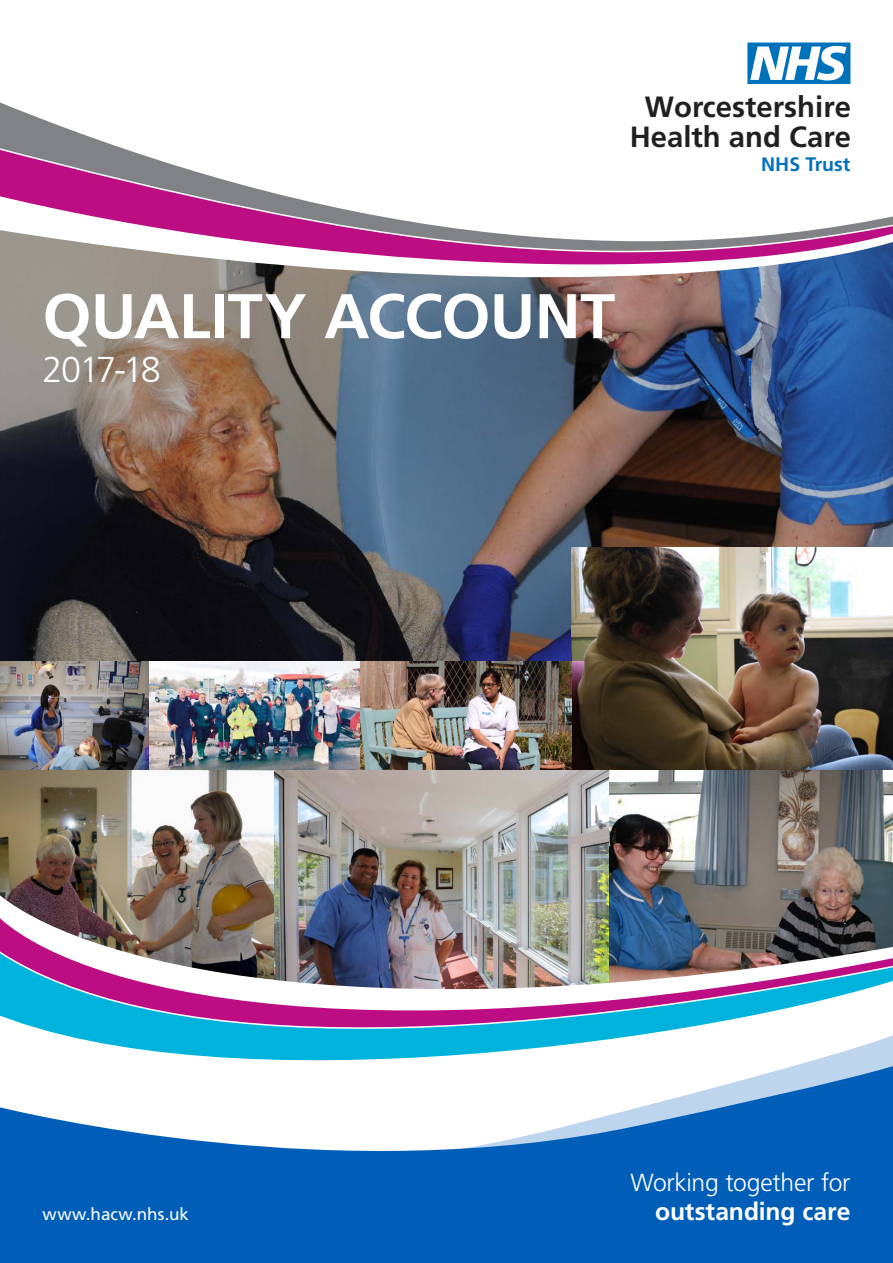
<style>
.page{position:relative;width:893px;height:1263px;background:#fff}
.page>*{position:absolute;margin:0;border:0;box-sizing:border-box;transform-origin:0 0}
.t1{font:700 63px "Frutiger";letter-spacing:-.01em;color:#fff}
.t2{font:300 36px "Frutiger";letter-spacing:-.06em;color:#fff}
.t3{font:700 29.25px/29.7px "Frutiger";color:#231f20;text-align:center}
.t4{font:300 24.75px "Frutiger";letter-spacing:-.01em;color:#fff}
.t5{font:700 24.75px "Frutiger";letter-spacing:-.005em;color:#fff}
.t6{font:700 19.5px "Frutiger";color:#0072bc}
.t7{font:17.1px "Frutiger";color:#fff}
</style>
<div class="page">
<img style="left:0;top:770px;width:274px;height:112px">
<img style="left:274px;top:770px;width:335px;height:112px">
<img style="left:609px;top:770px;width:284px;height:112px">
<img style="left:0;top:882px;width:893px;height:22px">
<img style="left:0;top:298px;width:893px;height:364px">
<svg style="left:0;top:1111px;width:893px;height:152px;background:#2173c1"></svg>
<svg style="left:747px;top:43px;width:103px;height:41px"></svg>
<img style="left:0;top:904px;width:893px;height:36px">
<svg style="left:0;top:940px;width:893px;height:171px"></svg>
<svg style="left:0;top:102px;width:893px;height:196px"></svg>
<svg style="left:0;top:144px;width:893px;height:145px"></svg>
<img style="left:572px;top:547px;width:321px;height:223px">
<img style="left:0;top:662px;width:572px;height:108px">
<p class="t3" style="left:630px;top:92px;width:223px">Worcestershire<br>Health and Care</p>
<p class="t6" style="left:761px;top:153px;width:91px">NHS Trust</p>
<h1 class="t1" style="left:43px;top:279px;width:574px">QUALITY ACCOUNT</h1>
<p class="t2" style="left:43px;top:349px;width:120px">2017-18</p>
<p class="t4" style="left:630px;top:1168px;width:222px">Working together for</p>
<p class="t7" style="left:43px;top:1204px;width:148px">www.hacw.nhs.uk</p>
<p class="t5" style="left:655px;top:1197px;width:197px">outstanding care</p>
</div>
